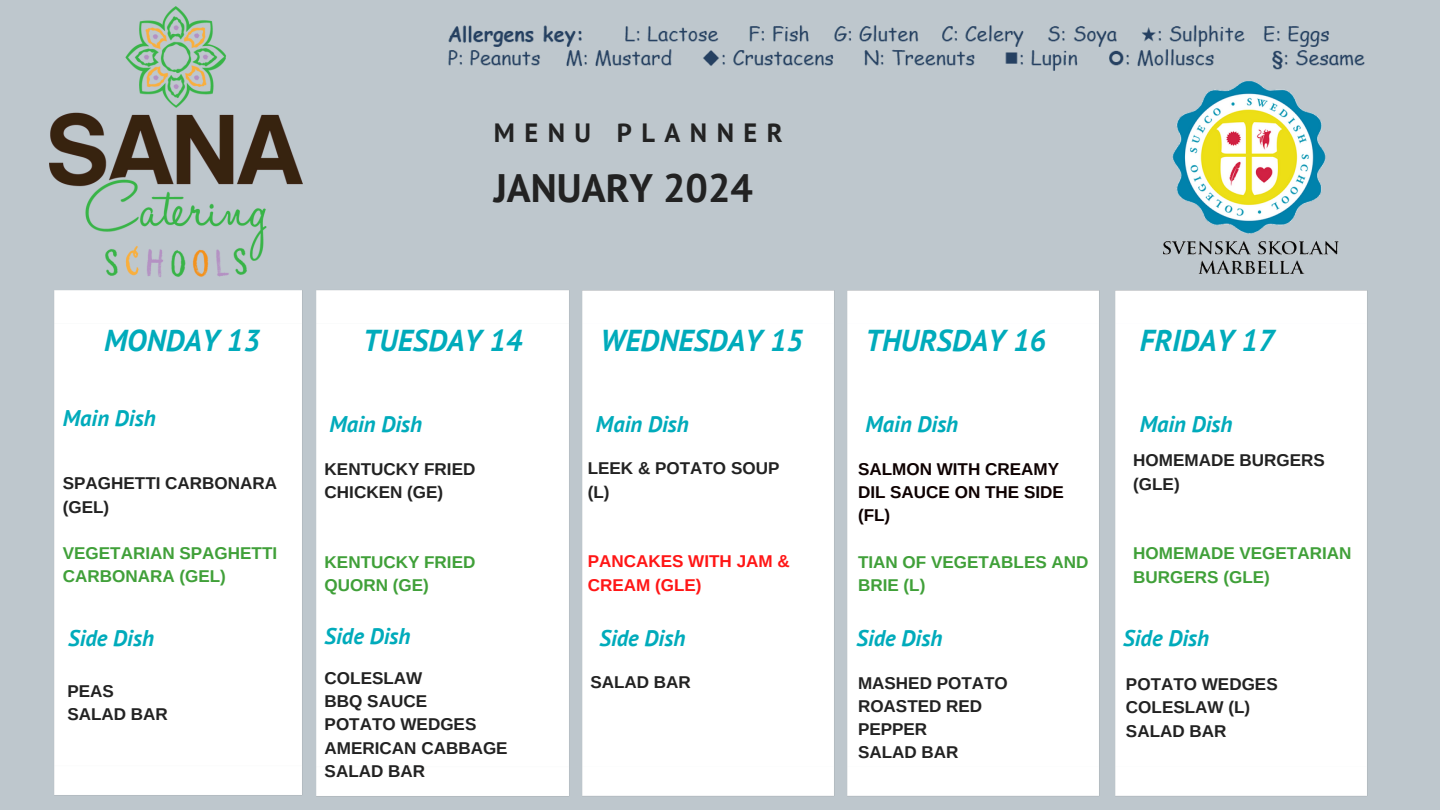
<style>
.page{position:relative;width:1440px;height:810px;background:#bec7cd}
.page>*{position:absolute;margin:0;border:0;box-sizing:border-box;transform-origin:0 0}
.t1{font:700 39.6px "PT Sans";color:#222}
.t2{font:italic 700 30.2px "PT Sans";color:#00abbb}
.t3{font:700 26.4px "PT Sans";letter-spacing:.36em;color:#222}
.t4{font:italic 700 22.6px "PT Sans";color:#00abbb}
.t5{font:700 17.1px/23.2px "Arimo";color:#222}
.t6{font:700 17.1px/23.2px "Arimo";color:#40a039}
.t7{font:700 17.1px/23.2px "Arimo";color:#0e0000}
.t8{font:700 17.1px/23.2px "Arimo";color:#ff1616}
</style>
<div class="page">
<div style="left:54px;top:290px;width:249px;height:506px;background:#fff"></div>
<div style="left:316px;top:290px;width:253px;height:507px;background:#fff"></div>
<div style="left:582px;top:290px;width:253px;height:506px;background:#fff"></div>
<img style="left:50px;top:6px;width:253px;height:271px">
<img style="left:448px;top:25px;width:917px;height:46px">
<div style="left:847px;top:290px;width:253px;height:506px;background:#fff"></div>
<div style="left:1115px;top:290px;width:253px;height:506px;background:#fff"></div>
<img style="left:1163px;top:81px;width:175px;height:193px">
<p class="t3" style="left:494px;top:115px;width:291px">MENU PLANNER</p>
<h4 class="t1" style="left:494px;top:162px;width:261px">JANUARY 2024</h4>
<h4 class="t2" style="left:104px;top:321px;width:157px">MONDAY 13</h4>
<p class="t2" style="left:363px;top:320px;width:161px">TUESDAY 14</p>
<p class="t2" style="left:601px;top:320px;width:204px">WEDNESDAY 15</p>
<h3 class="t4" style="left:63px;top:403px;width:94px">Main Dish</h3>
<p class="t5" style="left:63px;top:472px;width:216px">SPAGHETTI CARBONARA (GEL)</p>
<h2 class="t6" style="left:63px;top:542px;width:216px">VEGETARIAN SPAGHETTI<br>CARBONARA (GEL)</h2>
<p class="t4" style="left:68px;top:623px;width:87px">Side Dish</p>
<h4 class="t5" style="left:67px;top:679px;width:48px">PEAS</h4>
<p class="t5" style="left:67px;top:702px;width:102px">SALAD BAR</p>
<p class="t4" style="left:329px;top:409px;width:94px">Main Dish</p>
<p class="t5" style="left:325px;top:457px;width:152px">KENTUCKY FRIED<br>CHICKEN (GE)</p>
<p class="t6" style="left:325px;top:550px;width:152px">KENTUCKY FRIED<br>QUORN (GE)</p>
<h1 class="t4" style="left:325px;top:621px;width:87px">Side Dish</h1>
<h4 class="t5" style="left:325px;top:666px;width:99px">COLESLAW</h4>
<p class="t5" style="left:325px;top:690px;width:104px">BBQ SAUCE</p>
<p class="t5" style="left:325px;top:713px;width:185px">POTATO WEDGES<br>AMERICAN CABBAGE<br>SALAD BAR</p>
<h2 class="t4" style="left:596px;top:409px;width:94px">Main Dish</h2>
<h4 class="t5" style="left:588px;top:457px;width:193px">LEEK &amp; POTATO SOUP</h4>
<p class="t5" style="left:588px;top:480px;width:23px">(L)</p>
<p class="t8" style="left:588px;top:550px;width:204px">PANCAKES WITH JAM &amp;<br>CREAM (GLE)</p>
<p class="t4" style="left:599px;top:623px;width:87px">Side Dish</p>
<p class="t5" style="left:590px;top:671px;width:102px">SALAD BAR</p>
<p class="t2" style="left:865px;top:321px;width:182px">THURSDAY 16</p>
<p class="t2" style="left:1140px;top:320px;width:136px">FRIDAY 17</p>
<h2 class="t4" style="left:865px;top:409px;width:94px">Main Dish</h2>
<h4 class="t4" style="left:1140px;top:409px;width:94px">Main Dish</h4>
<p class="t7" style="left:858px;top:457px;width:207px">SALMON WITH CREAMY<br>DIL SAUCE ON THE SIDE (FL)</p>
<p class="t6" style="left:858px;top:550px;width:232px">TIAN OF VEGETABLES AND<br>BRIE (L)</p>
<h2 class="t5" style="left:1133px;top:449px;width:193px">HOMEMADE BURGERS (GLE)</h2>
<h4 class="t6" style="left:1133px;top:542px;width:220px">HOMEMADE VEGETARIAN<br>BURGERS (GLE)</h4>
<p class="t4" style="left:856px;top:623px;width:87px">Side Dish</p>
<p class="t4" style="left:1123px;top:623px;width:87px">Side Dish</p>
<p class="t5" style="left:858px;top:671px;width:151px">MASHED POTATO<br>ROASTED RED<br>PEPPER</p>
<h2 class="t5" style="left:858px;top:741px;width:102px">SALAD BAR</h2>
<p class="t5" style="left:1126px;top:673px;width:153px">POTATO WEDGES</p>
<p class="t5" style="left:1126px;top:696px;width:126px">COLESLAW (L)</p>
<h4 class="t5" style="left:1126px;top:719px;width:102px">SALAD BAR</h4>
</div>
